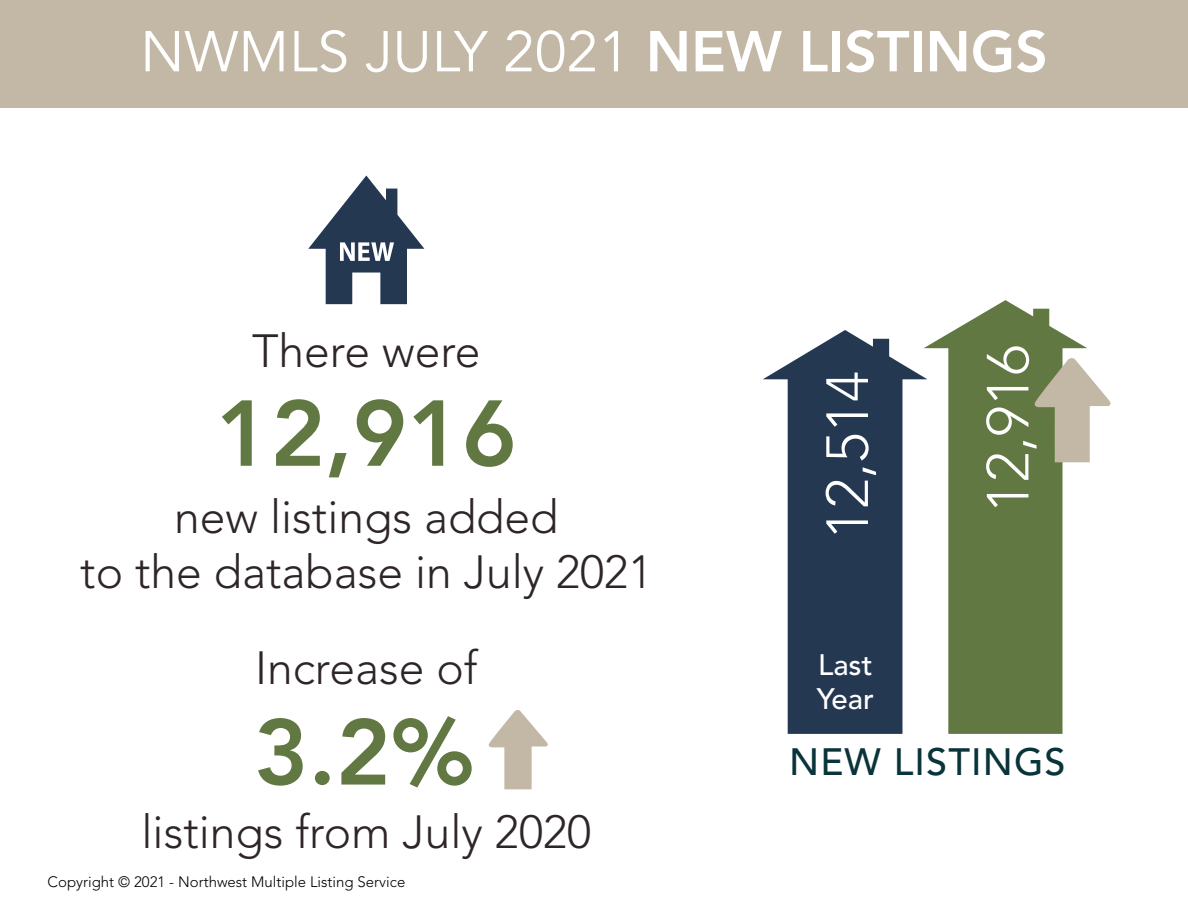
<style>
.page{position:relative;width:1188px;height:918px;background:#fff}
.page>*{position:absolute;margin:0;border:0;box-sizing:border-box;transform-origin:0 0}
.t1{font:800 92.4px "Avenir LT Std";color:#617842}
.t2{font:300 58.8px "Avenir LT Std";color:#fff}
.t3{font:57px "Avenir LT Std";color:#fff}
.t4{font:300 46.2px/55.5px "Avenir LT Std";color:#2e2526;text-align:center}
.t5{font:500 37.8px "Avenir LT Std";letter-spacing:.03em;color:#09343a}
.t6{font:500 29.4px/33.6px "Avenir LT Std";color:#fff}
.t7{font:300 15px "Avenir LT Std";color:#000}
.s1{font-weight:800}
</style>
<div class="page">
<svg style="left:763px;top:330px;width:161px;height:404px;fill:#243851"></svg>
<svg style="left:924px;top:300px;width:163px;height:434px;fill:#617842"></svg>
<svg style="left:1034px;top:356px;width:77px;height:106px"></svg>
<svg style="left:308px;top:176px;width:116px;height:128px"></svg>
<svg style="left:488px;top:710px;width:60px;height:79px"></svg>
<div style="left:0;top:0;width:1188px;height:108px;background:#c3b8a6"></div>
<p class="t3" style="left:140px;top:19px;width:909px">NWMLS JULY 2021 <span class="s1">NEW LISTINGS</span></p>
<p class="t4" style="left:252px;top:324px;width:230px">There were</p>
<h1 class="t1" style="left:216px;top:379px;width:302px">12,916</h1>
<p class="t4" style="left:80px;top:489px;width:574px">new listings added<br>to the database in July 2021</p>
<p class="t4" style="left:255px;top:641px;width:224px">Increase of</p>
<h1 class="t1" style="left:254px;top:698px;width:222px">3.2%</h1>
<p class="t4" style="left:142px;top:804px;width:451px">listings from July 2020</p>
<p class="t7" style="left:48px;top:873px;width:359px">Copyright © 2021 - Northwest Multiple Listing Service</p>
<p class="t2" style="left:813px;top:539px;width:170px;rotate:-90deg">12,514</p>
<p class="t6" style="left:817px;top:649px;width:59px">Last<br>Year</p>
<p class="t2" style="left:974px;top:513px;width:170px;rotate:-90deg">12,916</p>
<p class="t5" style="left:789px;top:740px;width:278px">NEW LISTINGS</p>
</div>
